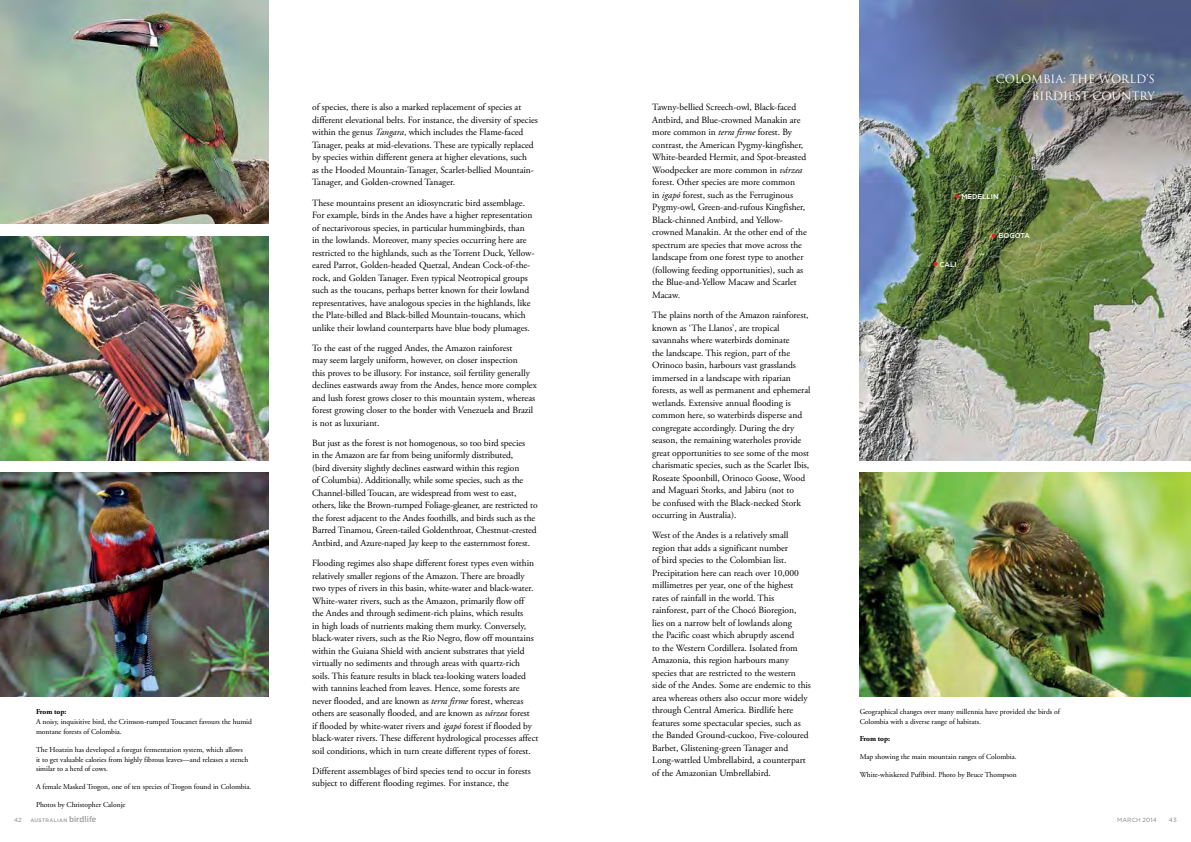
<style>
.page{position:relative;width:1191px;height:842px;background:#fff}
.page>*{position:absolute;margin:0;border:0;box-sizing:border-box;transform-origin:0 0}
.t1{font:11.2px/17.4px "Trajan Pro";color:#fff;text-align:right}
.t2{font:9.5px/12.5px "Adobe Garamond Pro";letter-spacing:-.005em;color:#000}
.t3{font:7.5px/10px "Adobe Garamond Pro";letter-spacing:-.005em;color:#000}
.t4{font:700 7.5px "Adobe Garamond Pro";letter-spacing:-.005em;color:#000}
.t5{font:500 7px "Gotham";color:#fff}
.t6{font:6px "Gotham";letter-spacing:.015em;color:#848487}
.t7{font:500 5px "Gotham";letter-spacing:.06em;color:#98979b}
.s1{font-style:italic}
.s2{font-family:"Shabash Pro";font-weight:400;font-size:8px}
</style>
<div class="page">
<img style="left:0;top:0;width:268px;height:224px">
<img style="left:0;top:236px;width:268px;height:224px">
<img style="left:0;top:472px;width:268px;height:224px">
<img style="left:859px;top:472px;width:332px;height:224px">
<img style="left:859px;top:0;width:332px;height:460px">
<svg style="left:955px;top:194px;width:4px;height:4px"></svg>
<svg style="left:991px;top:234px;width:4px;height:4px"></svg>
<svg style="left:933px;top:262px;width:4px;height:4px"></svg>
<p class="t4" style="left:36px;top:707px;width:32px">From top:</p>
<p class="t3" style="left:36px;top:717px;width:217px">A noisy, inquisitive bird, the Crimson-rumped Toucanet favours the humid montane forests of Colombia.</p>
<p class="t3" style="left:36px;top:744px;width:214px">The Hoatzin has developed a foregut fermentation system, which allows it to get valuable calories from highly fibrous leaves—and releases a stench similar to a herd of cows.</p>
<p class="t3" style="left:36px;top:782px;width:217px">A female Masked Trogon, one of ten species of Trogon found in Colombia.</p>
<p class="t3" style="left:36px;top:800px;width:91px">Photos by Christopher Calonje</p>
<p class="t2" style="left:312px;top:101px;width:227px">of species, there is also a marked replacement of species at different elevational belts. For instance, the diversity of species within the genus <span class="s1">Tangara</span>, which includes the Flame-faced Tanager, peaks at mid-elevations. These are typically replaced by species within different genera at higher elevations, such<br>as the Hooded Mountain-Tanager, Scarlet-bellied Mountain-Tanager, and Golden-crowned Tanager.</p>
<p class="t2" style="left:312px;top:197px;width:224px">These mountains present an idiosyncratic bird assemblage.<br>For example, birds in the Andes have a higher representation of nectarivorous species, in particular hummingbirds, than<br>in the lowlands. Moreover, many species occurring here are restricted to the highlands, such as the Torrent Duck, Yellow&shy;eared Parrot, Golden-headed Quetzal, Andean Cock-of-the&shy;rock, and Golden Tanager. Even typical Neotropical groups such as the toucans, perhaps better known for their lowland representatives, have analogous species in the highlands, like the Plate-billed and Black-billed Mountain-toucans, which unlike their lowland counterparts have blue body plumages.</p>
<p class="t2" style="left:312px;top:342px;width:226px">To the east of the rugged Andes, the Amazon rainforest<br>may seem largely uniform, however, on closer inspection<br>this proves to be illusory. For instance, soil fertility generally declines eastwards away from the Andes, hence more complex and lush forest grows closer to this mountain system, whereas forest growing closer to the border with Venezuela and Brazil is not as luxuriant.</p>
<p class="t2" style="left:312px;top:437px;width:227px">But just as the forest is not homogenous, so too bird species<br>in the Amazon are far from being uniformly distributed,<br>(bird diversity slightly declines eastward within this region<br>of Columbia). Additionally, while some species, such as the Channel-billed Toucan, are widespread from west to east, others, like the Brown-rumped Foliage-gleaner, are restricted to the forest adjacent to the Andes foothills, and birds such as the Barred Tinamou, Green-tailed Goldenthroat, Chestnut-crested Antbird, and Azure-naped Jay keep to the easternmost forest.</p>
<p class="t2" style="left:312px;top:557px;width:228px">Flooding regimes also shape different forest types even within relatively smaller regions of the Amazon. There are broadly two types of rivers in this basin, white-water and black-water.<br>White-water rivers, such as the Amazon, primarily flow off<br>the Andes and through sediment-rich plains, which results<br>in high loads of nutrients making them murky. Conversely, black-water rivers, such as the Rio Negro, flow off mountains within the Guiana Shield with ancient substrates that yield virtually no sediments and through areas with quartz-rich soils. This feature results in black tea-looking waters loaded with tannins leached from leaves. Hence, some forests are never flooded, and are known as <span class="s1">terra firme</span> forest, whereas others are seasonally flooded, and are known as <span class="s1">várzea</span> forest<br>if flooded by white-water rivers and <span class="s1">igapó</span> forest if flooded by black-water rivers. These different hydrological processes affect soil conditions, which in turn create different types of forest.</p>
<p class="t2" style="left:312px;top:765px;width:220px">Different assemblages of bird species tend to occur in forests subject to different flooding regimes. For instance, the</p>
<p class="t2" style="left:652px;top:102px;width:156px">Tawny-bellied Screech-owl, Black-faced Antbird, and Blue-crowned Manakin are more common in <span class="s1">terra firme</span> forest. By contrast, the American Pygmy-kingfisher, White-bearded Hermit, and Spot-breasted Woodpecker are more common in <span class="s1">várzea </span>forest. Other species are more common<br>in <span class="s1">igapó</span> forest, such as the Ferruginous Pygmy-owl, Green-and-rufous Kingfisher, Black-chinned Antbird, and Yellow&shy;crowned Manakin. At the other end of the spectrum are species that move across the landscape from one forest type to another (following feeding opportunities), such as the Blue-and-Yellow Macaw and Scarlet Macaw.</p>
<p class="t2" style="left:652px;top:309px;width:160px">The plains north of the Amazon rainforest, known as ‘The Llanos’, are tropical savannahs where waterbirds dominate<br>the landscape. This region, part of the Orinoco basin, harbours vast grasslands immersed in a landscape with riparian forests, as well as permanent and ephemeral wetlands. Extensive annual flooding is common here, so waterbirds disperse and congregate accordingly. During the dry season, the remaining waterholes provide great opportunities to see some of the most charismatic species, such as the Scarlet Ibis, Roseate Spoonbill, Orinoco Goose, Wood and Maguari Storks, and Jabiru (not to<br>be confused with the Black-necked Stork occurring in Australia).</p>
<p class="t2" style="left:652px;top:529px;width:160px">West of the Andes is a relatively small region that adds a significant number<br>of bird species to the Colombian list.<br>Precipitation here can reach over 10,000 millimetres per year, one of the highest rates of rainfall in the world. This rainforest, part of the Chocó Bioregion,<br>lies on a narrow belt of lowlands along<br>the Pacific coast which abruptly ascend<br>to the Western Cordillera. Isolated from Amazonia, this region harbours many species that are restricted to the western side of the Andes. Some are endemic to this area whereas others also occur more widely through Central America. Birdlife here features some spectacular species, such as the Banded Ground-cuckoo, Five-coloured Barbet, Glistening-green Tanager and Long-wattled Umbrellabird, a counterpart of the Amazonian Umbrellabird.</p>
<p class="t1" style="left:996px;top:70px;width:161px">COLOMBIA: THE WORLD’S<br>BIRDIEST COUNTRY</p>
<p class="t5" style="left:961px;top:192px;width:26px">MEDELLIN</p>
<p class="t5" style="left:939px;top:260px;width:10px">CALI</p>
<p class="t5" style="left:998px;top:231px;width:26px">BOGOTA</p>
<p class="t3" style="left:859px;top:707px;width:202px">Geographical changes over many millennia have provided the birds of<br>Colombia with a diverse range of habitats.</p>
<p class="t4" style="left:859px;top:735px;width:32px">From top:</p>
<p class="t3" style="left:859px;top:752px;width:158px">Map showing the main mountain ranges of Colombia.</p>
<p class="t3" style="left:859px;top:770px;width:158px">White-whiskered Puffbird. Photo by Bruce Thompson</p>
<p class="t6" style="left:14px;top:816px;width:9px">42</p>
<p class="t7" style="left:30px;top:817px;width:67px">AUSTRALIAN <span class="s2">birdlife</span></p>
<p class="t6" style="left:1117px;top:816px;width:41px">MARCH 2014</p>
<p class="t6" style="left:1169px;top:816px;width:9px">43</p>
</div>
